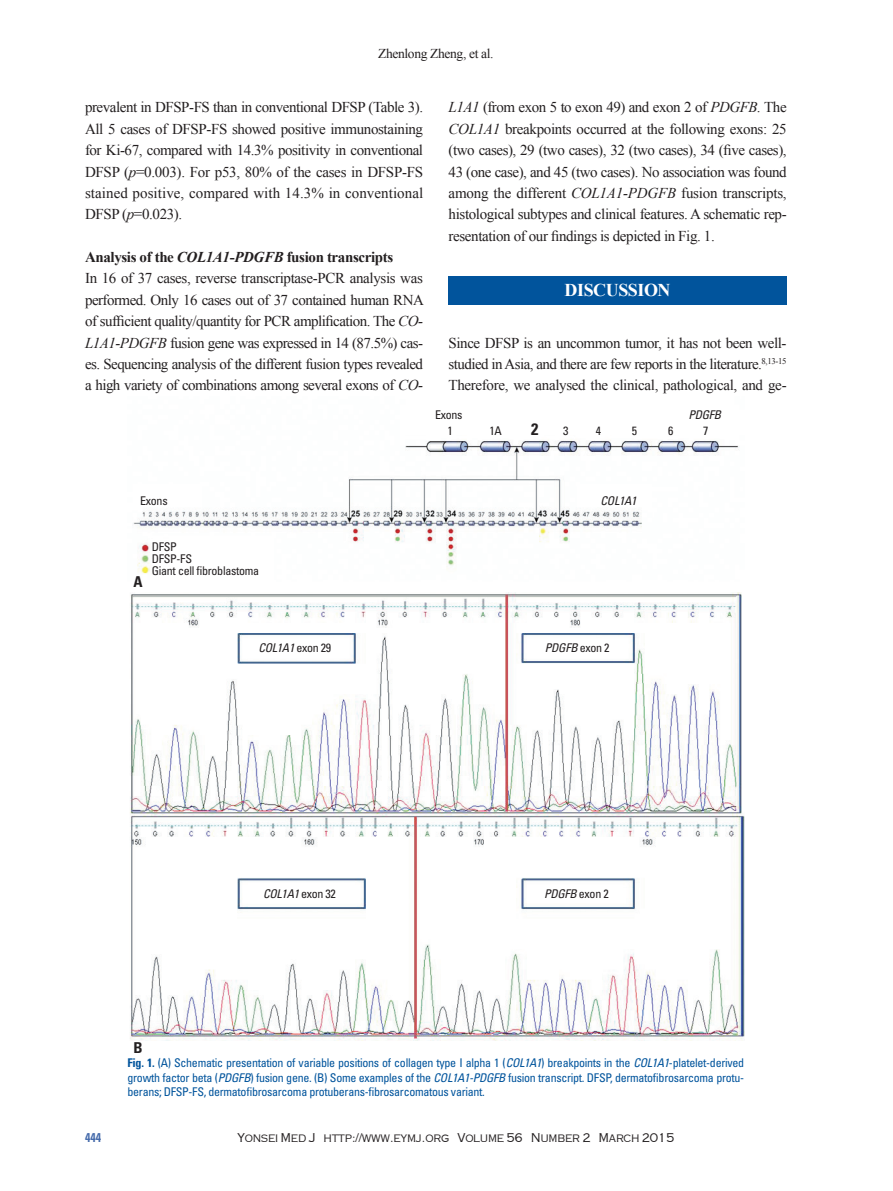
<style>
.page{position:relative;width:893px;height:1191px;background:#fff}
.page>*{position:absolute;margin:0;border:0;box-sizing:border-box;transform-origin:0 0}
.t1{font:700 18px "Times New Roman";letter-spacing:-.025em;color:#fff}
.그림안_글{font:700 condensed 16.5px "Univers LT Std";color:#231f20}
.본문_YMJ{font:15px/21.3px "Times New Roman";letter-spacing:-.025em;color:#231f20;text-align:justify}
.소제목_YMJ{font:700 15px "Times New Roman";letter-spacing:-.025em;color:#231f20}
.t2{font:700 condensed 15px "Univers LT Std";color:#231f20}
.t3{font:13.5px "Times New Roman";letter-spacing:-.025em;color:#231f20}
.t4{font:700 condensed 12.75px "Univers LT Std";color:#446aab;scale:.95 1}
.사진설명_YMJ{font:condensed 12px/14.2px "Univers LT Std";letter-spacing:-.025em;color:#01549c;text-align:justify}
.그림안_글-2{font:italic condensed 12px "Univers LT Std";letter-spacing:-.025em;color:#231f20}
.t5{font:300 12px "Metalcut";letter-spacing:-.025em;color:#231f20}
.그림안_글-3{font:condensed 12px "Univers LT Std";letter-spacing:-.025em;color:#231f20}
.s1{font-style:italic}
.s2{font-style:normal}
.s3{font-weight:700}
</style>
<div class="page">
<div style="left:449px;top:276px;width:338px;height:29px;background:#01549c"></div>
<img style="left:133px;top:439px;width:606px;height:135px">
<img style="left:130px;top:592px;width:614px;height:449px">
<p class="t3" style="left:378px;top:44px;width:117px">Zhenlong Zheng, et al.</p>
<p class="본문_YMJ" style="left:85px;top:97px;width:340px">prevalent in DFSP-FS than in conventional DFSP (Table 3).<br>All 5 cases of DFSP-FS showed positive immunostaining for Ki-67, compared with 14.3% positivity in conventional DFSP (<span class="s1">p</span>=0.003). For p53, 80% of the cases in DFSP-FS stained positive, compared with 14.3% in conventional DFSP (<span class="s1">p</span>=0.023).</p>
<p class="소제목_YMJ" style="left:85px;top:247px;width:310px">Analysis of the <span class="s1">COL1A1</span>-<span class="s1">PDGFB</span> fusion transcripts</p>
<p class="본문_YMJ" style="left:85px;top:267px;width:340px">In 16 of 37 cases, reverse transcriptase-PCR analysis was performed. Only 16 cases out of 37 contained human RNA of sufficient quality/quantity for PCR amplification. The <span class="s1">CO-L1A1-PDGFB</span> fusion gene was expressed in 14 (87.5%) cas&shy;es. Sequencing analysis of the different fusion types revealed a high variety of combinations among several exons of <span class="s1">CO-</span></p>
<p class="본문_YMJ" style="left:449px;top:97px;width:340px"><span class="s1">L1A1</span> (from exon 5 to exon 49) and exon 2 of <span class="s1">PDGFB</span>. The <span class="s1">COL1A1</span> breakpoints occurred at the following exons: 25 (two cases), 29 (two cases), 32 (two cases), 34 (five cases), 43 (one case), and 45 (two cases). No association was found among the different <span class="s1">COL1A1-PDGFB</span> fusion transcripts, histological subtypes and clinical features. A schematic rep&shy;resentation of our findings is depicted in Fig. 1.</p>
<p class="t1" style="left:565px;top:278px;width:107px">DISCUSSION</p>
<p class="본문_YMJ" style="left:449px;top:332px;width:340px">Since DFSP is an uncommon tumor, it has not been well&shy;studied in Asia, and there are few reports in the literature.<sup>8,13-15<br></sup>Therefore, we analysed the clinical, pathological, and ge-</p>
<p class="그림안_글-3" style="left:435px;top:407px;width:29px">Exons</p>
<p class="그림안_글-2" style="left:688px;top:407px;width:34px">PDGFB</p>
<p class="그림안_글-3" style="left:447px;top:422px;width:7px">1</p>
<p class="그림안_글-3" style="left:489px;top:422px;width:14px">1A</p>
<p class="그림안_글" style="left:531px;top:419px;width:9px">2</p>
<p class="그림안_글-3" style="left:563px;top:422px;width:7px">3</p>
<p class="그림안_글-3" style="left:596px;top:422px;width:7px">4</p>
<p class="그림안_글-3" style="left:632px;top:422px;width:7px">5</p>
<p class="그림안_글-3" style="left:668px;top:422px;width:7px">6</p>
<p class="그림안_글-3" style="left:703px;top:422px;width:7px">7</p>
<p class="그림안_글-3" style="left:140px;top:493px;width:29px">Exons</p>
<p class="그림안_글-2" style="left:601px;top:493px;width:37px">COL1A1</p>
<p class="그림안_글-3" style="left:152px;top:539px;width:27px">DFSP</p>
<p class="그림안_글-3" style="left:152px;top:551px;width:42px">DFSP-FS</p>
<p class="그림안_글-3" style="left:152px;top:563px;width:109px">Giant cell fibroblastoma</p>
<p class="t2" style="left:134px;top:572px;width:11px">A</p>
<p class="t2" style="left:134px;top:1038px;width:11px">B</p>
<p class="그림안_글-2" style="left:259px;top:640px;width:74px">COL1A1 <span class="s2">exon 29</span></p>
<p class="그림안_글-2" style="left:263px;top:886px;width:74px">COL1A1 <span class="s2">exon 32</span></p>
<p class="그림안_글-2" style="left:545px;top:640px;width:66px">PDGFB <span class="s2">exon 2</span></p>
<p class="그림안_글-2" style="left:544px;top:886px;width:66px">PDGFB <span class="s2">exon 2</span></p>
<p class="사진설명_YMJ" style="left:128px;top:1055px;width:618px"><span class="s3">Fig. 1.</span> (A) Schematic presentation of variable positions of collagen type I alpha 1 (<span class="s1">COL1A1</span>) breakpoints in the <span class="s1">COL1A1</span>-platelet-derived growth factor beta (<span class="s1">PDGFB</span>) fusion gene. (B) Some examples of the <span class="s1">COL1A1-PDGFB</span> fusion transcript. DFSP, dermatofibrosarcoma protu&shy;berans; DFSP-FS, dermatofibrosarcoma protuberans-fibrosarcomatous variant.</p>
<p class="t4" style="left:85px;top:1129px;width:18px">444</p>
<p class="t5" style="left:237px;top:1130px;width:439px">Yonsei Med J http://www.eymj.org Volume 56 Number 2 March 2015</p>
</div>
